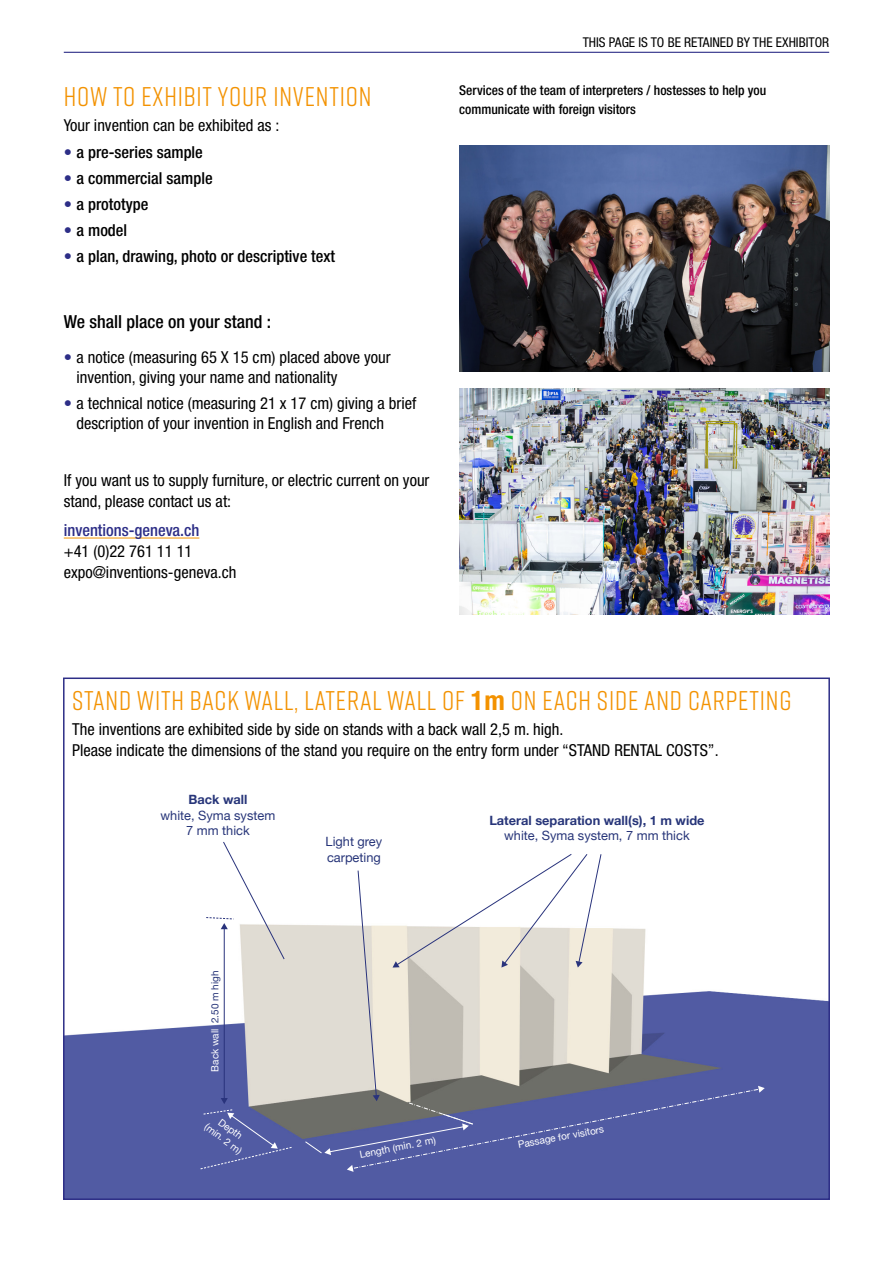
<style>
.page{position:relative;width:893px;height:1263px;background:#fff}
.page>*{position:absolute;margin:0;border:0;box-sizing:border-box;transform-origin:0 0}
.t1{font:27px "Rift";letter-spacing:.03em;color:#f39200}
.t2{font:500 condensed 18px "Helvetica Neue LT Std";color:#000}
.t3{font:condensed 16.5px/21px "Helvetica Neue LT Std";color:#000}
.t4{font:500 condensed 16.5px "Helvetica Neue LT Std";color:#000}
.t5{font:500 condensed 16.5px "Helvetica Neue LT Std";color:#2d2e87}
.t6{font:500 condensed 13.5px/19.5px "Helvetica Neue LT Std";color:#000}
.t7{font:condensed 13.5px "Helvetica Neue LT Std";color:#000}
.t8{font:12.75px/15.3px "Helvetica Neue";color:#273579}
.t9{font:700 12.75px "Helvetica Neue";color:#273579}
.t10{font:9.9px/12px "Helvetica Neue";color:#fff;text-align:center}
.t11{font:9.9px "Helvetica Neue";color:#273579}
.s1{font-weight:300;color:#2d2e87}
.s2{font-family:"Helvetica Neue LT Std";font-weight:700;font-stretch:condensed}
.s3{color:#fff}
</style>
<div class="page">
<img style="left:66px;top:925px;width:761px;height:272px">
<hr style="left:224px;top:928px;width:1px;height:171px;background:#29337c">
<svg style="left:205px;top:841px;width:80px;height:119px"></svg>
<svg style="left:200px;top:1098px;width:92px;height:72px;background:#5d65a0"></svg>
<svg style="left:304px;top:854px;width:461px;height:318px"></svg>
<hr style="left:64px;top:538px;width:135px;height:1px;background:#f39200">
<img style="left:459px;top:389px;width:370px;height:225px">
<img style="left:459px;top:146px;width:370px;height:225px">
<hr style="left:64px;top:52px;width:765px;height:1px;background:#2d2e87">
<h1 class="t1" style="left:64px;top:78px;width:309px">HOW TO EXHIBIT YOUR INVENTION</h1>
<p class="t3" style="left:64px;top:115px;width:217px">Your invention can be exhibited as :</p>
<p class="t4" style="left:64px;top:142px;width:141px"><span class="s1">•</span> a pre-series sample</p>
<p class="t4" style="left:64px;top:168px;width:150px"><span class="s1">•</span> a commercial sample</p>
<p class="t4" style="left:64px;top:194px;width:86px"><span class="s1">•</span> a prototype</p>
<p class="t4" style="left:64px;top:220px;width:65px"><span class="s1">•</span> a model</p>
<p class="t4" style="left:64px;top:247px;width:273px"><span class="s1">•</span> a plan, drawing, photo or descriptive text</p>
<p class="t2" style="left:64px;top:311px;width:209px">We shall place on your stand :</p>
<p class="t3" style="left:77px;top:347px;width:316px;line-height:19.8px;text-indent:-13px"><span class="s1">•</span> a notice (measuring 65 X 15 cm) placed above your invention, giving your name and nationality</p>
<p class="t3" style="left:77px;top:393px;width:341px;line-height:19.8px;text-indent:-13px"><span class="s1">•</span> a technical notice (measuring 21 x 17 cm) giving a brief description of your invention in English and French</p>
<p class="t3" style="left:64px;top:469px;width:367px">If you want us to supply furniture, or electric current on your stand, please contact us at:</p>
<p class="t5" style="left:64px;top:521px;width:137px">inventions-geneva.ch</p>
<p class="t3" style="left:64px;top:541px;width:174px">+41 (0)22 761 11 11 expo@inventions-geneva.ch</p>
<p class="t7" style="left:583px;top:35px;width:248px">THIS PAGE IS TO BE RETAINED BY THE EXHIBITOR</p>
<p class="t6" style="left:459px;top:80px;width:309px">Services of the team of interpreters / hostesses to help you communicate with foreign visitors</p>
<h1 class="t1" style="left:72px;top:681px;width:721px">STAND WITH BACK WALL, LATERAL WALL OF <span class="s2">1m</span> ON EACH SIDE AND CARPETING</h1>
<p class="t3" style="left:72px;top:719px;width:648px">The inventions are exhibited side by side on stands with a back wall 2,5 m. high.<br>Please indicate the dimensions of the stand you require on the entry form under “STAND RENTAL COSTS”.</p>
<p class="t9" style="left:188px;top:790px;width:60px">Back wall</p>
<p class="t8" style="left:161px;top:808px;width:116px;text-align:center">white, Syma system<br>7 mm thick</p>
<p class="t11" style="left:208px;top:1071px;width:102px;rotate:-90deg"><span class="s3">Back wall</span> 2.50 m high</p>
<p class="t10" style="left:216px;top:1111px;width:45px;rotate:37deg">Depth (min. 2 m)</p>
<p class="t8" style="left:326px;top:835px;width:58px">Light grey carpeting</p>
<p class="t10" style="left:359px;top:1149px;width:79px;rotate:-11deg">Length (min. 2 m)</p>
<p class="t9" style="left:489px;top:810px;width:217px">Lateral separation wall(s), 1 m wide</p>
<p class="t8" style="left:504px;top:829px;width:187px">white, Syma system, 7 mm thick</p>
<p class="t10" style="left:517px;top:1139px;width:89px;rotate:-10deg">Passage for visitors</p>
</div>
